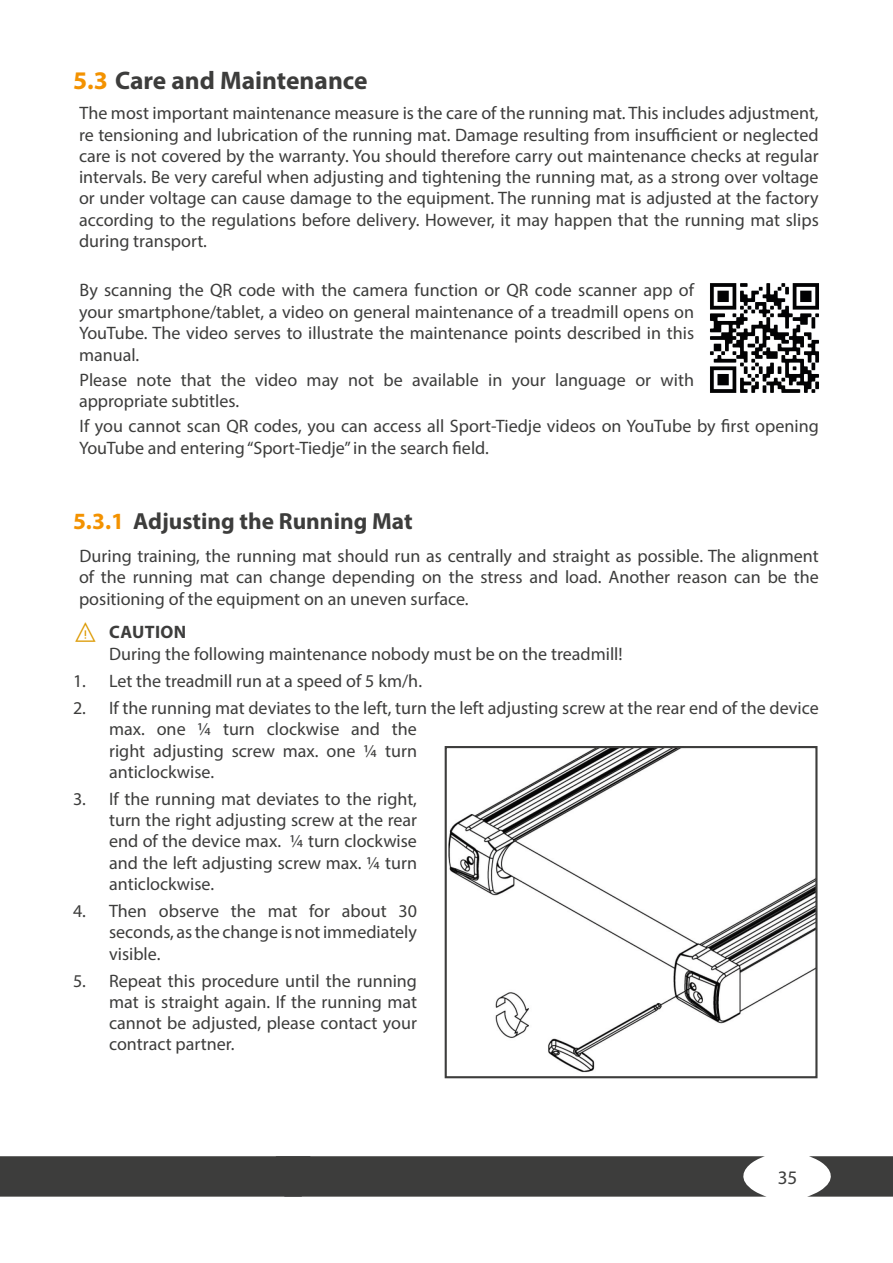
<style>
.page{position:relative;width:893px;height:1263px;background:#fff}
.page>*{position:absolute;margin:0;border:0;box-sizing:border-box;transform-origin:0 0}
.t1{font:700 25.5px "Myriad Pro";color:#3d3d3c}
.t2{font:700 23.4px "Myriad Pro";color:#3d3d3c}
.t3{font:19.2px "Myriad Pro";color:#3d3d3c}
.Text_Hinweise{font:18px/21.1px "Myriad Pro";color:#3d3d3c;text-align:justify}
.t4{font:700 18px "Myriad Pro";letter-spacing:.02em;color:#3d3d3c}
.s1{color:#f39200}
.s2{color:#dc9900}
</style>
<div class="page">
<img style="left:448px;top:749px;width:366px;height:324px">
<div style="left:445px;top:746px;width:372px;height:332px;border:2px solid #3d3d3c"></div>
<img style="left:710px;top:283px;width:109px;height:110px">
<div style="left:0;top:1156px;width:765px;height:40px;background:#3d3d3c"></div>
<svg style="left:809px;top:1156px;width:84px;height:40px"></svg>
<p class="t1" style="left:73px;top:64px;width:296px"><span class="s1">5.3</span> Care and Maintenance</p>
<p class="Text_Hinweise" style="left:79px;top:103px;width:741px">The most important maintenance measure is the care of the running mat. This includes adjustment, re tensioning and lubrication of the running mat. Damage resulting from insufficient or neglected care is not covered by the warranty. You should therefore carry out maintenance checks at regular intervals. Be very careful when adjusting and tightening the running mat, as a strong over voltage or under voltage can cause damage to the equipment. The running mat is adjusted at the factory according to the regulations before delivery. However, it may happen that the running mat slips during transport.</p>
<p class="Text_Hinweise" style="left:79px;top:279px;width:617px;line-height:21.6px">By scanning the QR code with the camera function or QR code scanner app of your smartphone/tablet, a video on general maintenance of a treadmill opens on YouTube. The video serves to illustrate the maintenance points described in this manual.</p>
<p class="Text_Hinweise" style="left:79px;top:368px;width:617px;line-height:21.6px">Please note that the video may not be available in your language or with appropriate subtitles.</p>
<p class="Text_Hinweise" style="left:79px;top:415px;width:741px;line-height:21.6px">If you cannot scan QR codes, you can access all Sport-Tiedje videos on YouTube by first opening<br>YouTube and entering “Sport-Tiedje” in the search field.</p>
<p class="t2" style="left:73px;top:505px;width:341px"><span class="s1">5.3.1</span> Adjusting the Running Mat</p>
<p class="Text_Hinweise" style="left:79px;top:545px;width:741px">During training, the running mat should run as centrally and straight as possible. The alignment of the running mat can change depending on the stress and load. Another reason can be the positioning of the equipment on an uneven surface.</p>
<p class="t4" style="left:73px;top:620px;width:115px"><span class="s2">⚠</span> CAUTION</p>
<p class="Text_Hinweise" style="left:109px;top:643px;width:515px">During the following maintenance nobody must be on the treadmill!</p>
<p class="Text_Hinweise" style="left:73px;top:670px;width:351px">1. Let the treadmill run at a speed of 5 km/h.</p>
<p class="Text_Hinweise" style="left:109px;top:697px;width:711px;text-align:left;text-indent:-36px">2. If the running mat deviates to the left, turn the left adjusting screw at the rear end of the device max. one ¼ turn clockwise and the<br>right adjusting screw max. one 1/4 turn<br>anticlockwise.</p>
<p class="Text_Hinweise" style="left:109px;top:788px;width:309px;text-indent:-36px">3. If the running mat deviates to the right, turn the right adjusting screw at the rear end of the device max. 1/4 turn clockwise and the left adjusting screw max. 1/4 turn anticlockwise.</p>
<p class="Text_Hinweise" style="left:109px;top:900px;width:309px;text-indent:-36px">4. Then observe the mat for about 30 seconds, as the change is not immediately visible.</p>
<p class="Text_Hinweise" style="left:109px;top:970px;width:309px;text-indent:-36px">5. Repeat this procedure until the running mat is straight again. If the running mat cannot be adjusted, please contact your contract partner.</p>
<p class="t3" style="left:778px;top:1166px;width:21px">35</p>
</div>
